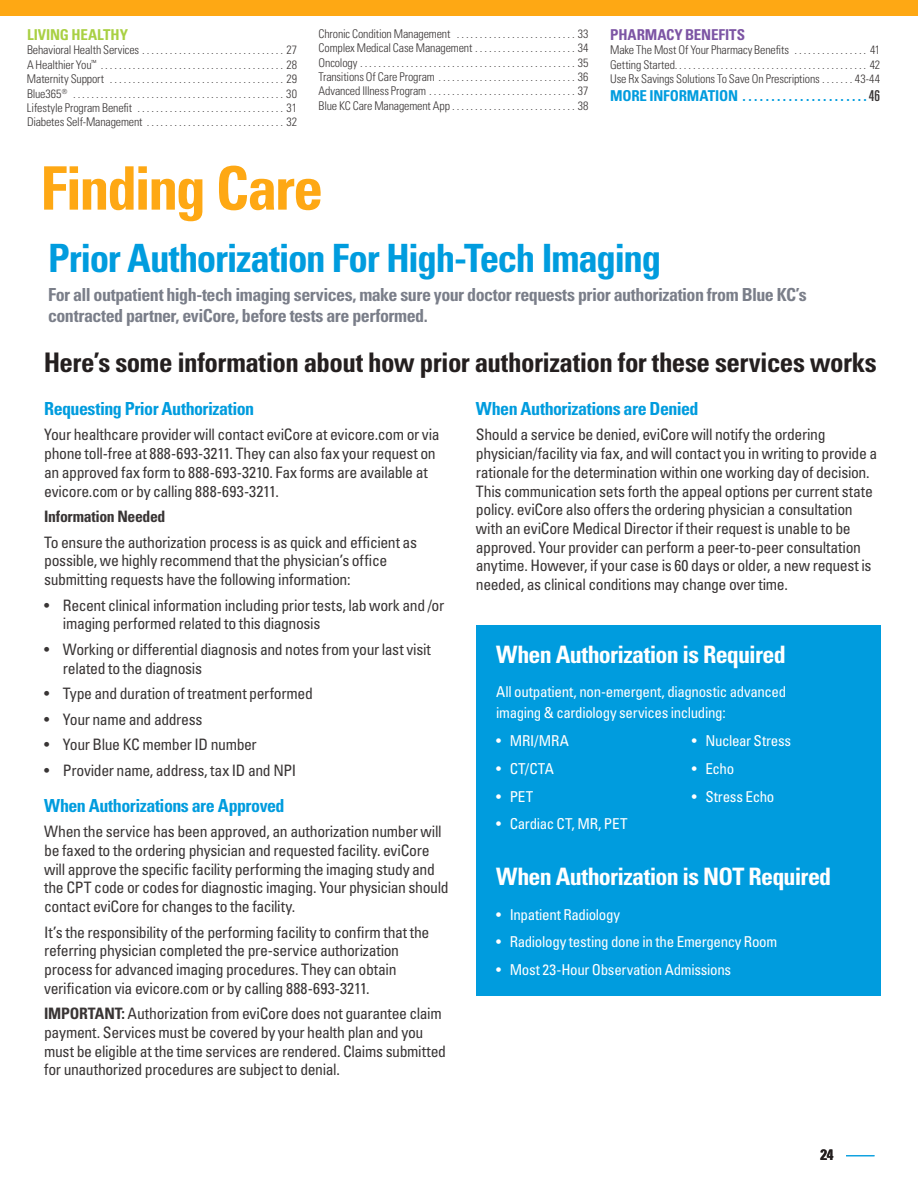
<style>
.page{position:relative;width:918px;height:1188px;background:#fff}
.page>*{position:absolute;margin:0;border:0;box-sizing:border-box;transform-origin:0 0}
.t1{font:700 condensed 60px "Univers LT Std";letter-spacing:-.04em;color:#fea814}
.t2{font:700 condensed 39px "Univers LT Std";letter-spacing:-.035em;color:#009cde}
.t3{font:700 condensed 27px "Univers LT Std";letter-spacing:-.02em;color:#241f1f}
.t4{font:700 condensed 24px "Univers LT Std";letter-spacing:-.03em;color:#fff}
.t5{font:700 condensed 18px/21.6px "Univers LT Std";letter-spacing:-.03em;color:#7a7e89}
.t6{font:700 condensed 18px "Univers LT Std";letter-spacing:-.03em;color:#009cde}
.t7{font:condensed 15.75px/18.8px "Univers LT Std";letter-spacing:-.025em;color:#393535}
.t8{font:700 condensed 15.75px "Univers LT Std";letter-spacing:-.02em;color:#393535}
.t9{font:condensed 15px/21px "Univers LT Std";letter-spacing:-.02em;color:#fff}
.t10{font:700 condensed 15px "Univers LT Std";letter-spacing:-.015em;color:#009cde}
.t11{font:700 condensed 15px "Univers LT Std";letter-spacing:-.01em;color:#7c54a4}
.t12{font:700 condensed 15px "Univers LT Std";color:#a9d043}
.t13{font:700 condensed 15px "Univers LT Std";color:#241f1f}
.t14{font:300 condensed 12px/14.4px "Univers LT Std";letter-spacing:-.01em;color:#393535;text-align:justify}
.s1{font-weight:400;font-stretch:ultra-condensed;color:#393535}
.s2{font-weight:700}
</style>
<div class="page">
<svg style="left:846px;top:1155px;width:28px;height:1px"></svg>
<div style="left:0;top:0;width:918px;height:15px;background:#fea814"></div>
<div style="left:476px;top:625px;width:405px;height:370px;background:#009cde"></div>
<p class="t12" style="left:27px;top:25px;width:103px">LIVING HEALTHY</p>
<p class="t14" style="left:27px;top:43px;width:272px">Behavioral Health Services . . . . . . . . . . . . . . . . . . . . . . . . . . . . . . . 27<br>A Healthier You<sup>™</sup> . . . . . . . . . . . . . . . . . . . . . . . . . . . . . . . . . . . . . . . . 28<br>Maternity Support . . . . . . . . . . . . . . . . . . . . . . . . . . . . . . . . . . . . . . 29<br>Blue365<sup>®</sup> . . . . . . . . . . . . . . . . . . . . . . . . . . . . . . . . . . . . . . . . . . . . . . 30<br>Lifestyle Program Benefit . . . . . . . . . . . . . . . . . . . . . . . . . . . . . . . . 31<br>Diabetes Self-Management . . . . . . . . . . . . . . . . . . . . . . . . . . . . . . 32</p>
<p class="t14" style="left:319px;top:26px;width:272px">Chronic Condition Management . . . . . . . . . . . . . . . . . . . . . . . . . . 33<br>Complex Medical Case Management . . . . . . . . . . . . . . . . . . . . . . 34<br>Oncology . . . . . . . . . . . . . . . . . . . . . . . . . . . . . . . . . . . . . . . . . . . . . . . 35<br>Transitions Of Care Program . . . . . . . . . . . . . . . . . . . . . . . . . . . . . . 36<br>Advanced Illness Program . . . . . . . . . . . . . . . . . . . . . . . . . . . . . . . . 37<br>Blue KC Care Management App . . . . . . . . . . . . . . . . . . . . . . . . . . . 38</p>
<p class="t11" style="left:610px;top:25px;width:136px">PHARMACY BENEFITS</p>
<p class="t14" style="left:610px;top:43px;width:272px">Make The Most Of Your Pharmacy Benefits . . . . . . . . . . . . . . . . 41<br>Getting Started . . . . . . . . . . . . . . . . . . . . . . . . . . . . . . . . . . . . . . . . . . 42<br>Use Rx Savings Solutions To Save On Prescriptions . . . . . . . 43-44</p>
<p class="t10" style="left:610px;top:87px;width:272px">MORE INFORMATION . . . . . . . . . . . . . . . . . . . . . <span class="s1">46</span></p>
<h1 class="t1" style="left:40px;top:152px;width:284px">Finding Care</h1>
<h2 class="t2" style="left:48px;top:235px;width:615px">Prior Authorization For High-Tech Imaging</h2>
<p class="t5" style="left:48px;top:283px;width:760px">For all outpatient high-tech imaging services, make sure your doctor requests prior authorization from Blue KC’s contracted partner, eviCore, before tests are performed.</p>
<h3 class="t3" style="left:44px;top:346px;width:835px">Here’s some information about how prior authorization for these services works</h3>
<p class="t6" style="left:44px;top:397px;width:211px">Requesting Prior Authorization</p>
<p class="t7" style="left:44px;top:425px;width:397px">Your healthcare provider will contact eviCore at evicore.com or via phone toll-free at 888-693-3211. They can also fax your request on an approved fax form to 888-693-3210. Fax forms are available at evicore.com or by calling 888-693-3211.</p>
<p class="t8" style="left:44px;top:507px;width:123px">Information Needed</p>
<p class="t7" style="left:44px;top:532px;width:374px">To ensure the authorization process is as quick and efficient as possible, we highly recommend that the physician’s office submitting requests have the following information:</p>
<p class="t7" style="left:63px;top:595px;width:383px;text-indent:-19px">• Recent clinical information including prior tests, lab work and /or imaging performed related to this diagnosis</p>
<p class="t7" style="left:63px;top:640px;width:369px;text-indent:-19px">• Working or differential diagnosis and notes from your last visit related to the diagnosis</p>
<p class="t7" style="left:44px;top:684px;width:270px">• Type and duration of treatment performed</p>
<p class="t7" style="left:44px;top:709px;width:160px">• Your name and address</p>
<p class="t7" style="left:44px;top:735px;width:214px">• Your Blue KC member ID number</p>
<p class="t7" style="left:44px;top:760px;width:254px">• Provider name, address, tax ID and NPI</p>
<p class="t6" style="left:44px;top:794px;width:242px">When Authorizations are Approved</p>
<p class="t7" style="left:44px;top:822px;width:406px">When the service has been approved, an authorization number will be faxed to the ordering physician and requested facility. eviCore will approve the specific facility performing the imaging study and the CPT code or codes for diagnostic imaging. Your physician should contact eviCore for changes to the facility.</p>
<p class="t7" style="left:44px;top:922px;width:387px">It’s the responsibility of the performing facility to confirm that the referring physician completed the pre-service authorization process for advanced imaging procedures. They can obtain verification via evicore.com or by calling 888-693-3211.</p>
<p class="t7" style="left:44px;top:1004px;width:403px"><span class="s2">IMPORTANT:</span> Authorization from eviCore does not guarantee claim payment. Services must be covered by your health plan and you must be eligible at the time services are rendered. Claims submitted for unauthorized procedures are subject to denial.</p>
<p class="t6" style="left:476px;top:397px;width:224px">When Authorizations are Denied</p>
<p class="t7" style="left:476px;top:425px;width:403px">Should a service be denied, eviCore will notify the ordering physician/facility via fax, and will contact you in writing to provide a rationale for the determination within one working day of decision.<br>This communication sets forth the appeal options per current state policy. eviCore also offers the ordering physician a consultation with an eviCore Medical Director if their request is unable to be approved. Your provider can perform a peer-to-peer consultation anytime. However, if your case is 60 days or older, a new request is needed, as clinical conditions may change over time.</p>
<h3 class="t4" style="left:496px;top:640px;width:291px">When Authorization is Required</h3>
<p class="t9" style="left:496px;top:681px;width:291px">All outpatient, non-emergent, diagnostic advanced imaging &amp; cardiology services including:</p>
<p class="t9" style="left:496px;top:730px;width:74px">• MRI/MRA</p>
<p class="t9" style="left:496px;top:758px;width:59px">• CT/CTA</p>
<p class="t9" style="left:496px;top:786px;width:39px">• PET</p>
<p class="t9" style="left:496px;top:813px;width:133px">• Cardiac CT, MR, PET</p>
<p class="t9" style="left:692px;top:730px;width:101px">• Nuclear Stress</p>
<p class="t9" style="left:692px;top:758px;width:44px">• Echo</p>
<p class="t9" style="left:692px;top:786px;width:84px">• Stress Echo</p>
<h3 class="t4" style="left:496px;top:862px;width:337px">When Authorization is NOT Required</h3>
<p class="t9" style="left:496px;top:904px;width:125px">• Inpatient Radiology</p>
<p class="t9" style="left:496px;top:931px;width:283px">• Radiology testing done in the Emergency Room</p>
<p class="t9" style="left:496px;top:959px;width:237px">• Most 23-Hour Observation Admissions</p>
<p class="t13" style="left:820px;top:1145px;width:15px">24</p>
</div>
